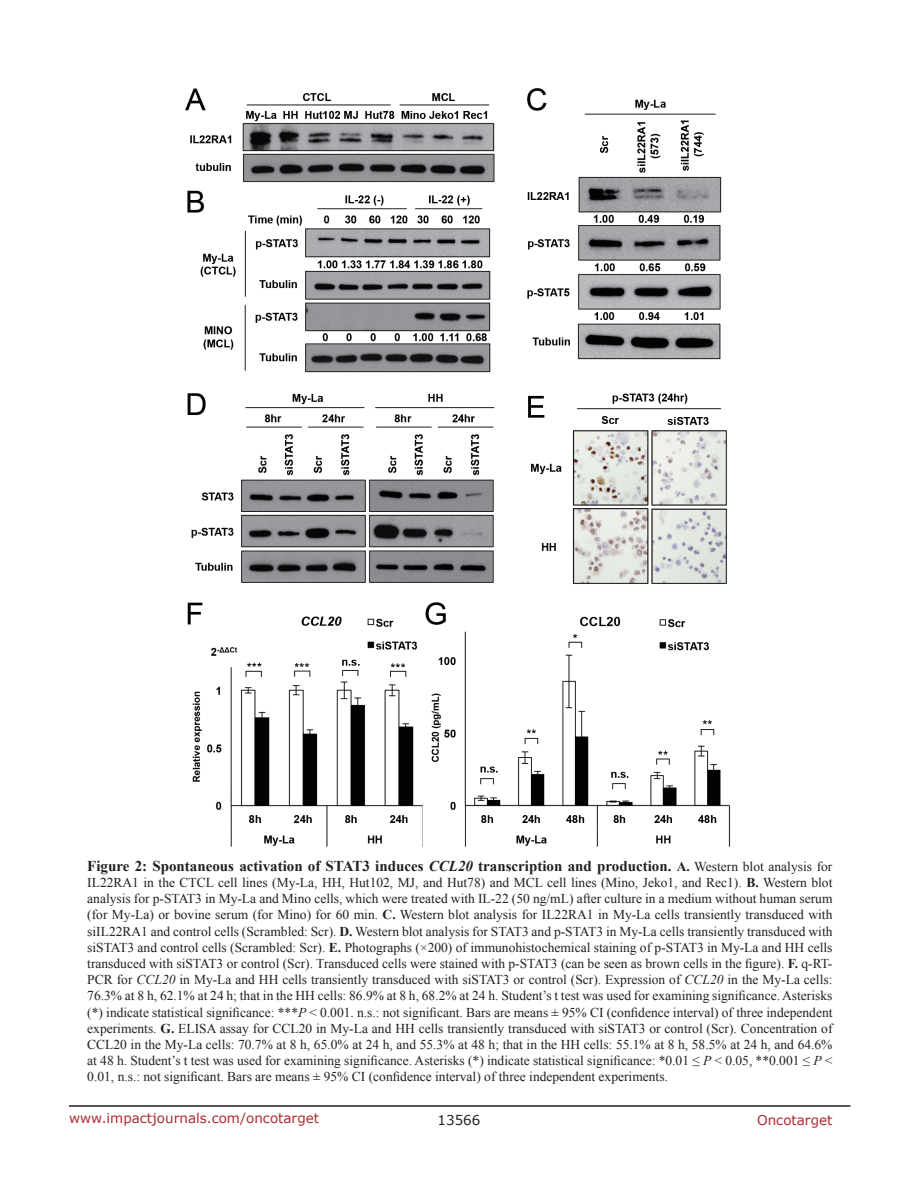
<style>
.page{position:relative;width:918px;height:1188px;background:#fff}
.page>*{position:absolute;margin:0;border:0;box-sizing:border-box;transform-origin:0 0}
.FigureText{font:700 15px "Times New Roman";color:#221f22}
.FigureText-2{font:13.5px/16.2px "Times New Roman";color:#221f22;text-align:justify}
.t1{font:13.5px "Verdana";color:#ac2b31}
.t2{font:13.5px "Verdana";color:#221f22}
.s1{font-style:italic}
.s2{font-size:13.5px}
.s3{font-weight:400;font-size:13.5px}
.s4{font-weight:700}
</style>
<div class="page">
<hr style="left:69px;top:1105px;width:781px;height:2px;background:#231f20">
<img style="left:185px;top:88px;width:546px;height:759px">
<p class="FigureText" style="left:87px;top:855px;width:747px">Figure 2: Spontaneous activation of STAT3 induces <span class="s1">CCL20</span> transcription and production. <span class="s2">A.</span> <span class="s3">Western blot analysis for</span></p>
<p class="FigureText-2" style="left:87px;top:874px;width:747px">IL22RA1 in the CTCL cell lines (My-La, HH, Hut102, MJ, and Hut78) and MCL cell lines (Mino, Jeko1, and Rec1). <span class="s4">B.</span> Western blot analysis for p-STAT3 in My-La and Mino cells, which were treated with IL-22 (50 ng/mL) after culture in a medium without human serum (for My-La) or bovine serum (for Mino) for 60 min. <span class="s4">C.</span> Western blot analysis for IL22RA1 in My-La cells transiently transduced with siIL22RA1 and control cells (Scrambled: Scr). <span class="s4">D.</span> Western blot analysis for STAT3 and p-STAT3 in My-La cells transiently transduced with siSTAT3 and control cells (Scrambled: Scr). <span class="s4">E.</span> Photographs (×200) of immunohistochemical staining of p-STAT3 in My-La and HH cells transduced with siSTAT3 or control (Scr). Transduced cells were stained with p-STAT3 (can be seen as brown cells in the figure). <span class="s4">F.</span> q-RT-PCR for <span class="s1">CCL20</span> in My-La and HH cells transiently transduced with siSTAT3 or control (Scr). Expression of <span class="s1">CCL20</span> in the My-La cells:<br>76.3% at 8 h, 62.1% at 24 h; that in the HH cells: 86.9% at 8 h, 68.2% at 24 h. Student’s t test was used for examining significance. Asterisks (*) indicate statistical significance: ***<span class="s1">P</span> &lt; 0.001. n.s.: not significant. Bars are means ± 95% CI (confidence interval) of three independent experiments. <span class="s4">G.</span> ELISA assay for CCL20 in My-La and HH cells transiently transduced with siSTAT3 or control (Scr). Concentration of CCL20 in the My-La cells: 70.7% at 8 h, 65.0% at 24 h, and 55.3% at 48 h; that in the HH cells: 55.1% at 8 h, 58.5% at 24 h, and 64.6% at 48 h. Student’s t test was used for examining significance. Asterisks (*) indicate statistical significance: *0.01 ≤ <span class="s1">P</span> &lt; 0.05, **0.001 ≤ <span class="s1">P</span> &lt; 0.01, n.s.: not significant. Bars are means ± 95% CI (confidence interval) of three independent experiments.</p>
<p class="t1" style="left:69px;top:1109px;width:252px">www.impactjournals.com/oncotarget</p>
<p class="t2" style="left:438px;top:1111px;width:44px">13566</p>
<p class="t1" style="left:757px;top:1111px;width:77px">Oncotarget</p>
</div>
